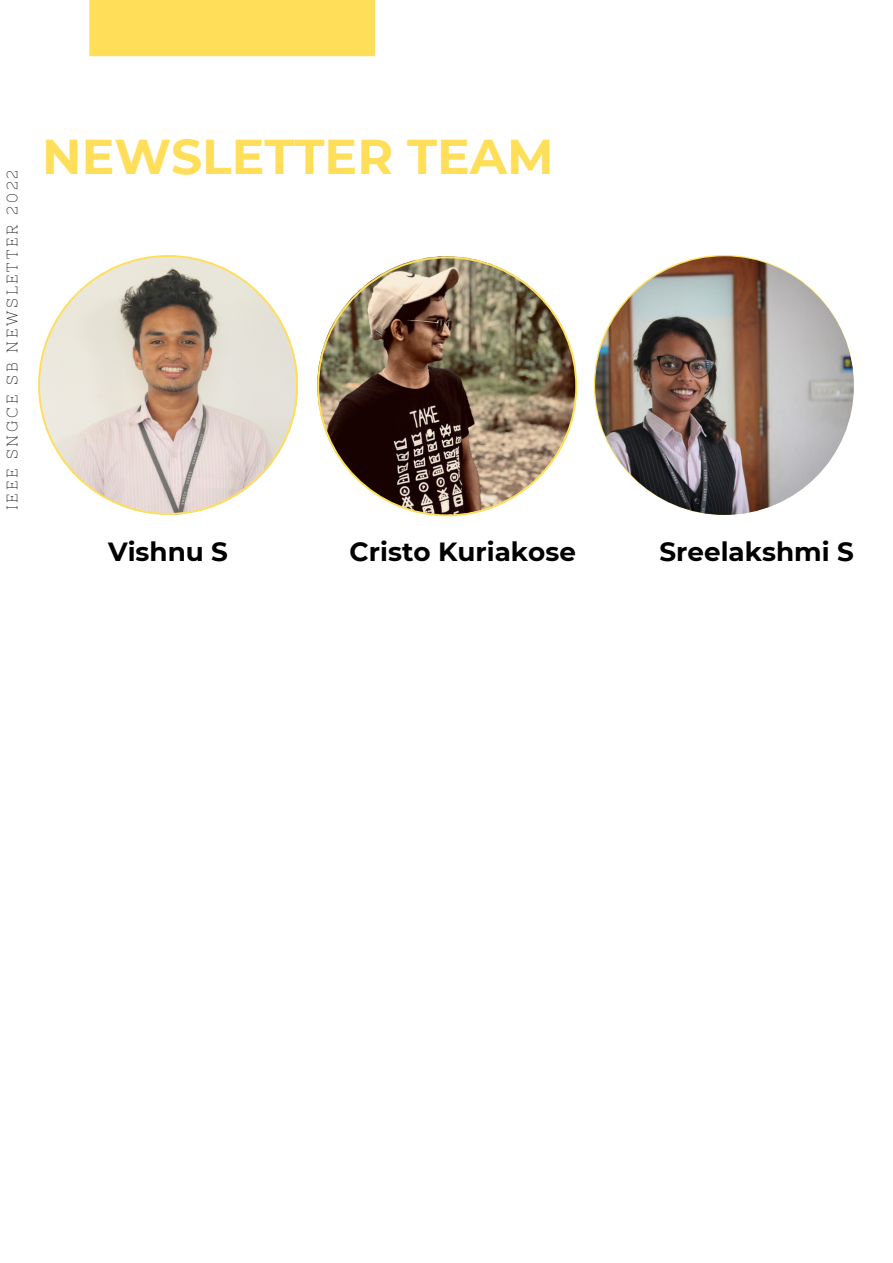
<style>
.page{position:relative;width:893px;height:1263px;background:#fff}
.page>*{position:absolute;margin:0;border:0;box-sizing:border-box;transform-origin:0 0}
.t1{font:700 48.75px "Montserrat";color:#ffde59}
.t2{font:700 26.25px "Montserrat";color:#000}
.t3{font:15.08px "Nixie One";letter-spacing:.19em;color:#000}
</style>
<div class="page">
<div style="left:89px;top:0;width:286px;height:56px;background:#ffde59"></div>
<svg style="left:594px;top:255px;width:260px;height:260px"></svg>
<img style="left:595px;top:256px;width:259px;height:259px;border-radius:50%">
<img style="left:317px;top:256px;width:260px;height:260px">
<svg style="left:38px;top:255px;width:260px;height:260px"></svg>
<p class="t3" style="left:4px;top:510px;width:342px;rotate:-90deg">IEEE SNGCE SB NEWSLETTER 2022</p>
<h1 class="t1" style="left:42px;top:126px;width:513px">NEWSLETTER TEAM</h1>
<p class="t2" style="left:108px;top:535px;width:121px">Vishnu S</p>
<p class="t2" style="left:349px;top:535px;width:228px">Cristo Kuriakose</p>
<p class="t2" style="left:659px;top:535px;width:196px">Sreelakshmi S</p>
</div>
